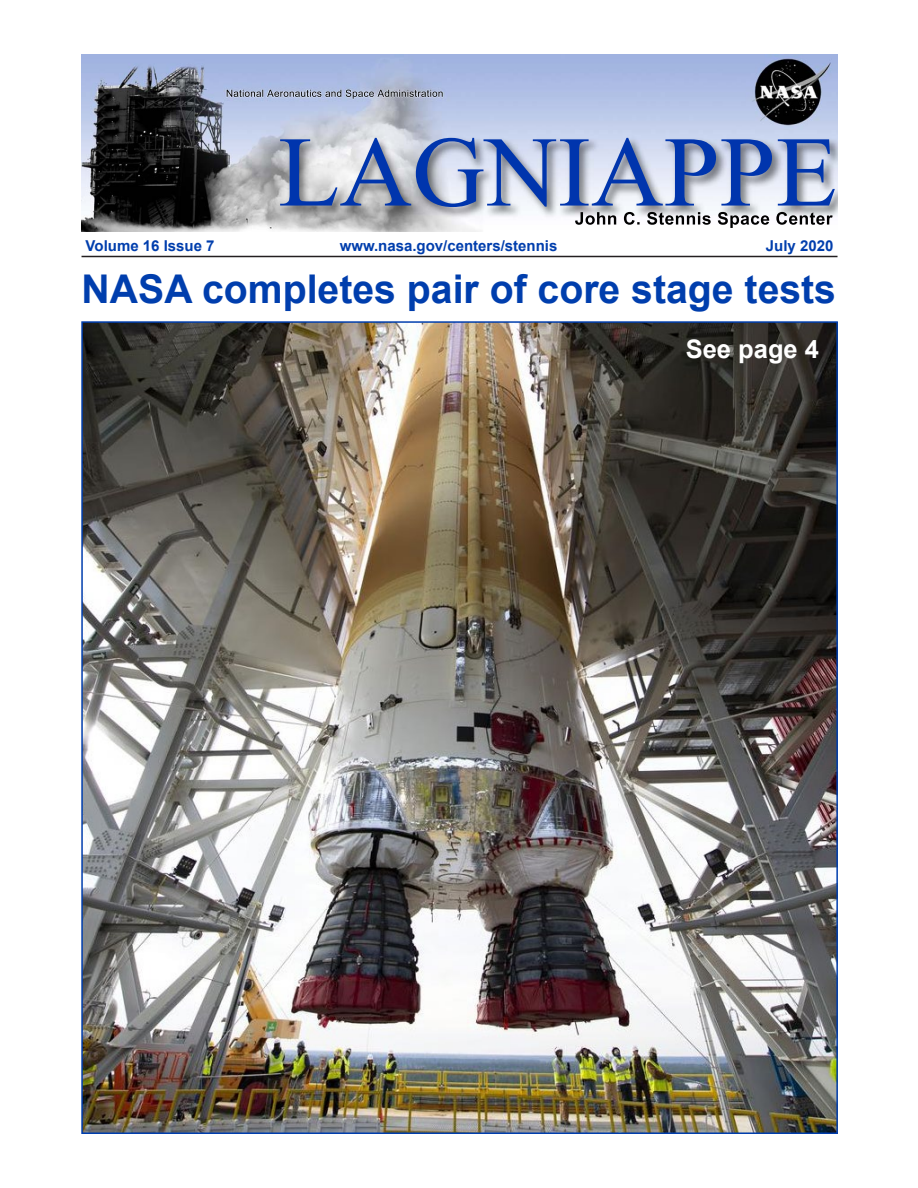
<style>
.page{position:relative;width:918px;height:1188px;background:#fff}
.page>*{position:absolute;margin:0;border:0;box-sizing:border-box;transform-origin:0 0}
.t1{font:700 39.6px "Arial";color:#003ead}
.t2{font:700 25.5px "Arial";color:#fff}
.t3{font:700 15px "Arial";color:#003ead}
</style>
<div class="page">
<img style="left:82px;top:54px;width:756px;height:178px">
<img style="left:597px;top:212px;width:190px;height:13px">
<img style="left:340px;top:138px;width:495px;height:69px">
<img style="left:227px;top:90px;width:162px;height:7px">
<img style="left:399px;top:90px;width:44px;height:7px">
<hr style="left:82px;top:256px;width:756px;height:1px;background:#231f20">
<img style="left:84px;top:324px;width:751px;height:807px">
<p class="t3" style="left:86px;top:235px;width:130px">Volume 16 Issue 7</p>
<p class="t3" style="left:340px;top:235px;width:219px">www.nasa.gov/centers/stennis</p>
<p class="t3" style="left:766px;top:235px;width:69px">July 2020</p>
<p class="t1" style="left:82px;top:261px;width:756px">NASA completes pair of core stage tests</p>
<p class="t2" style="left:686px;top:331px;width:135px">See page 4</p>
</div>
